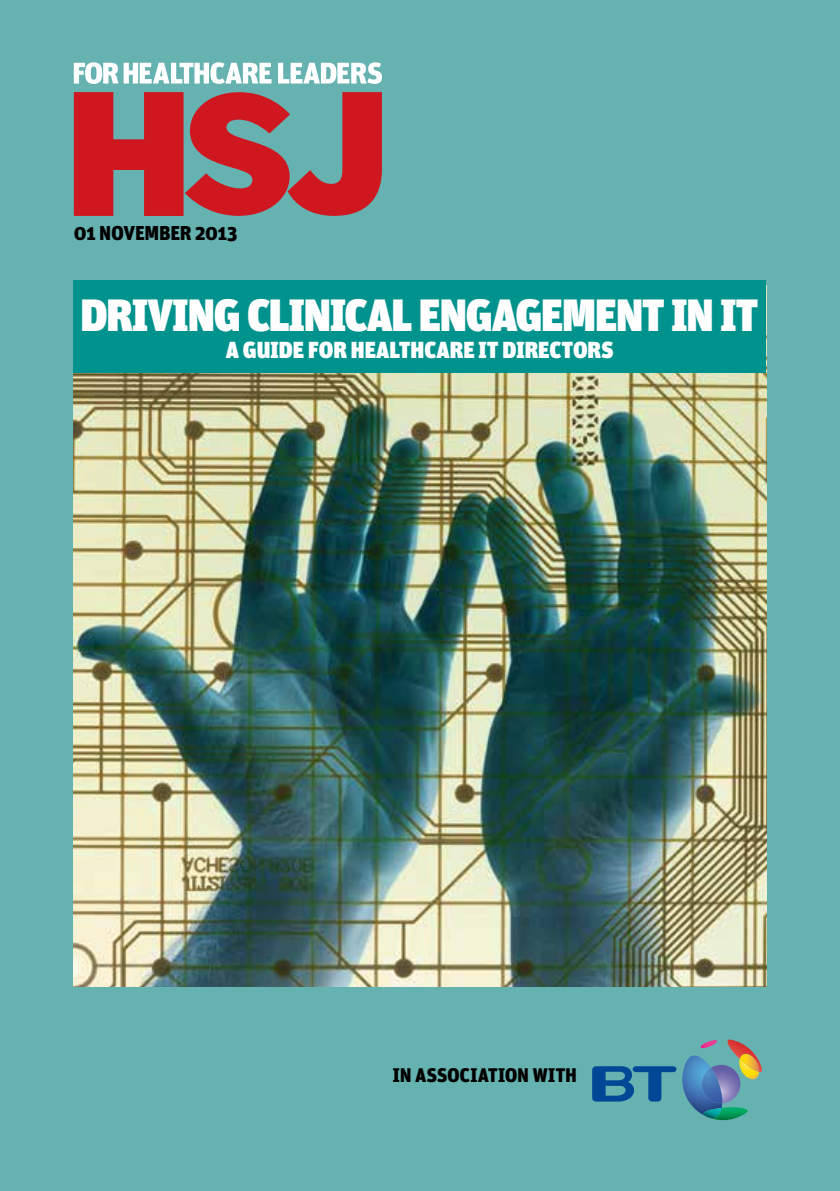
<style>
.page{position:relative;width:840px;height:1191px;background:#fff}
.page>*{position:absolute;margin:0;border:0;box-sizing:border-box;transform-origin:0 0}
.t1{font:900 45.2px "Unit";letter-spacing:-.025em;color:#fff}
.t2{font:900 23.2px "Unit";color:#fff}
.t3{font:900 20px "Unit";letter-spacing:-.015em;color:#000}
.t4{font:900 19.8px "Unit";letter-spacing:-.015em;color:#000}
</style>
<div class="page">
<div style="left:0;top:0;width:839px;height:1191px;background:#66b2b1"></div>
<img style="left:74px;top:373px;width:691px;height:613px">
<div style="left:73px;top:280px;width:692px;height:93px;background:#00928c"></div>
<svg style="left:74px;top:92px;width:307px;height:124px"></svg>
<svg style="left:74px;top:62px;width:197px;height:22px"></svg>
<svg style="left:278px;top:62px;width:104px;height:22px"></svg>
<svg style="left:682px;top:1039px;width:79px;height:81px"></svg>
<svg style="left:592px;top:1066px;width:84px;height:35px"></svg>
<p class="t3" style="left:74px;top:221px;width:165px">01 NOVEMBER 2013</p>
<h1 class="t1" style="left:80px;top:287px;width:679px">DRIVING CLINICAL ENGAGEMENT IN IT</h1>
<p class="t2" style="left:226px;top:336px;width:389px">A GUIDE FOR HEALTHCARE IT DIRECTORS</p>
<p class="t4" style="left:392px;top:1062px;width:186px">IN ASSOCIATION WITH</p>
</div>
